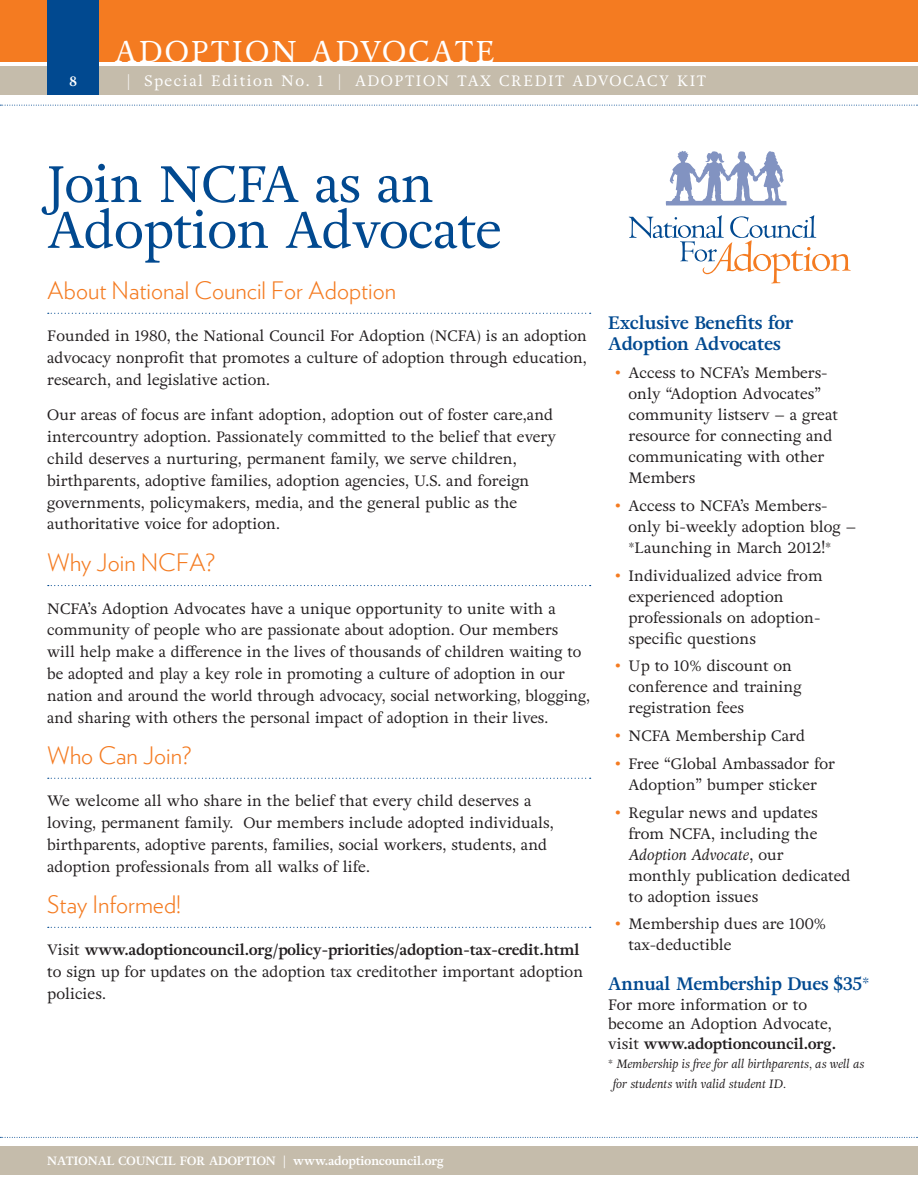
<style>
.page{position:relative;width:918px;height:1188px;background:#fff}
.page>*{position:absolute;margin:0;border:0;box-sizing:border-box;transform-origin:0 0}
.Article_Title{font:51px/45.8px "Adriane Text";letter-spacing:-.015em;color:#014990}
.t1{font:30px "Adriane Text";letter-spacing:.07em;color:#fff}
.Subhead_-_ORANGE_wit{font:300 24px "Verlag";color:#f47b21}
.Body_Text{font:700 18px/21px "Adriane Text";color:#014990}
.Body_Text-2{font:15px/21px "Adriane Text";color:#231f20}
.t2{font:15px "Adriane Text";letter-spacing:.1em;color:#fff}
.t3{font:700 13.5px "Adriane Text";color:#fff}
.Body_Text-3{font:italic 12px/19.5px "Adriane Text";color:#231f20}
.t4{font:700 12px "Adriane Text";color:#fff}
.s1{font-weight:700}
.s2{font-family:"Verlag";color:#f47b21}
.s3{font-style:italic}
</style>
<div class="page">
<div style="left:0;top:0;width:918px;height:62px;background:#f47b21"></div>
<div style="left:0;top:66px;width:918px;height:29px;background:#c5bcab"></div>
<div style="left:0;top:1146px;width:918px;height:28px;background:#c5bcab"></div>
<svg style="left:0;top:105px;width:918px;height:1px"></svg>
<svg style="left:0;top:1137px;width:918px;height:1px"></svg>
<div style="left:47px;top:0;width:52px;height:94px;background:#014990"></div>
<svg style="left:48px;top:313px;width:543px;height:1px"></svg>
<svg style="left:48px;top:585px;width:543px;height:1px"></svg>
<svg style="left:48px;top:778px;width:543px;height:1px"></svg>
<svg style="left:48px;top:927px;width:543px;height:1px"></svg>
<svg style="left:629px;top:215px;width:222px;height:69px"></svg>
<svg style="left:666px;top:151px;width:121px;height:54px"></svg>
<p class="t3" style="left:69px;top:73px;width:9px">8</p>
<h2 class="t1" style="left:115px;top:33px;width:382px">ADOPTION ADVOCATE</h2>
<p class="t2" style="left:128px;top:72px;width:580px">| Special Edition No. 1 | ADOPTION TAX CREDIT ADVOCACY KIT</p>
<p class="Article_Title" style="left:47px;top:162px;width:456px">Join NCFA as an<br>Adoption Advocate</p>
<p class="Subhead_-_ORANGE_wit" style="left:47px;top:273px;width:350px">About National Council For Adoption</p>
<p class="Body_Text-2" style="left:47px;top:325px;width:541px;line-height:21.8px;text-align:justify">Founded in 1980, the National Council For Adoption (NCFA) is an adoption advocacy nonprofit that promotes a culture of adoption through education, research, and legislative action.</p>
<p class="Body_Text-2" style="left:47px;top:404px;width:510px;line-height:21.8px">Our areas of focus are infant adoption, adoption out of foster care,and intercountry adoption. Passionately committed to the belief that every child deserves a nurturing, permanent family, we serve children, birthparents, adoptive families, adoption agencies, U.S. and foreign governments, policymakers, media, and the general public as the authoritative voice for adoption.</p>
<p class="Subhead_-_ORANGE_wit" style="left:47px;top:545px;width:169px">Why Join NCFA?</p>
<p class="Body_Text-2" style="left:47px;top:598px;width:544px;line-height:21.8px">NCFA’s Adoption Advocates have a unique opportunity to unite with a community of people who are passionate about adoption. Our members<br>will help make a difference in the lives of thousands of children waiting to be adopted and play a key role in promoting a culture of adoption in our nation and around the world through advocacy, social networking, blogging, and sharing with others the personal impact of adoption in their lives.</p>
<p class="Subhead_-_ORANGE_wit" style="left:47px;top:738px;width:146px">Who Can Join?</p>
<p class="Body_Text-2" style="left:47px;top:790px;width:508px;line-height:21.8px">We welcome all who share in the belief that every child deserves a loving, permanent family. Our members include adopted individuals, birthparents, adoptive parents, families, social workers, students, and adoption professionals from all walks of life.</p>
<p class="Subhead_-_ORANGE_wit" style="left:47px;top:887px;width:135px">Stay Informed!</p>
<p class="Body_Text-2" style="left:47px;top:939px;width:538px;line-height:21.8px">Visit <span class="s1">www.adoptioncouncil.org/policy-priorities/adoption-tax-credit.html </span>to sign up for updates on the adoption tax creditother important adoption policies.</p>
<p class="Body_Text" style="left:608px;top:313px;width:187px">Exclusive Benefits for<br>Adoption Advocates</p>
<p class="Body_Text-2" style="left:628px;top:363px;width:211px;text-indent:-14px"><span class="s2">•</span> Access to NCFA’s Members&shy;only “Adoption Advocates” community listserv – a great resource for connecting and communicating with other<br>Members</p>
<p class="Body_Text-2" style="left:628px;top:495px;width:229px;text-indent:-14px"><span class="s2">•</span> Access to NCFA’s Members&shy;only bi-weekly adoption blog – *Launching in March 2012!*</p>
<p class="Body_Text-2" style="left:628px;top:565px;width:196px;text-indent:-14px"><span class="s2">•</span> Individualized advice from experienced adoption professionals on adoption&shy;specific questions</p>
<p class="Body_Text-2" style="left:628px;top:656px;width:175px;text-indent:-14px"><span class="s2">•</span> Up to 10% discount on conference and training registration fees</p>
<p class="Body_Text-2" style="left:615px;top:726px;width:192px"><span class="s2">•</span> NCFA Membership Card</p>
<p class="Body_Text-2" style="left:615px;top:753px;width:222px;text-align:center"><span class="s2">•</span> Free “Global Ambassador for<br>Adoption” bumper sticker</p>
<p class="Body_Text-2" style="left:628px;top:802px;width:224px;text-indent:-14px"><span class="s2">•</span> Regular news and updates from NCFA, including the<br><span class="s3">Adoption Advocate</span>, our<br>monthly publication dedicated to adoption issues</p>
<p class="Body_Text-2" style="left:628px;top:914px;width:199px;text-indent:-14px"><span class="s2">•</span> Membership dues are 100% tax-deductible</p>
<p class="Body_Text" style="left:608px;top:974px;width:263px">Annual Membership Dues $35*</p>
<p class="Body_Text-2" style="left:608px;top:995px;width:229px;line-height:19.5px">For more information or to become an Adoption Advocate, visit <span class="s1">www.adoptioncouncil.org.</span></p>
<p class="Body_Text-3" style="left:613px;top:1055px;width:253px;text-indent:-5px">* Membership is free for all birthparents, as well as for students with valid student ID.</p>
<p class="t4" style="left:47px;top:1153px;width:398px">NATIONAL COUNCIL FOR ADOPTION | www.adoptioncouncil.org</p>
</div>
